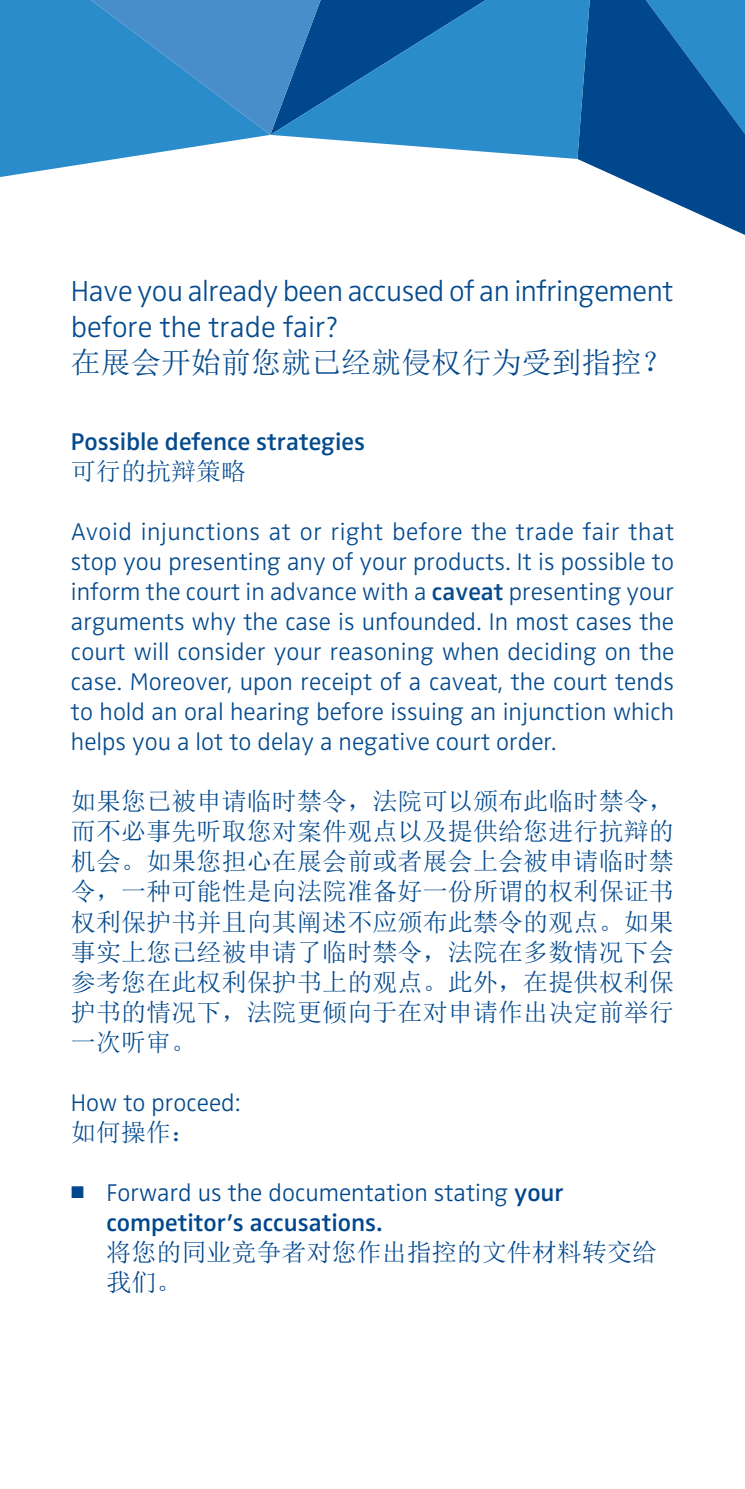
<style>
.page{position:relative;width:745px;height:1489px;background:#fff}
.page>*{position:absolute;margin:0;border:0;box-sizing:border-box;transform-origin:0 0}
.Überschrift_Flyer_BB{font:300 30px "Zwo OT";letter-spacing:-.015em;color:#044a8d}
.Überschrift_Flyer_BB-2{font:30px "Sim Sun";color:#044a8d}
.BBU_Fließtext_Blocks{font:300 25px/30px "Zwo OT";color:#044a8d;text-align:justify}
.BBU_Fließtext_Blocks-2{font:25px/30px "Sim Sun";letter-spacing:.005em;color:#044a8d;text-align:justify}
.t1{font:300 25px/30px "Zwo OT";color:#01478d}
.BBU_Fließtext_Blocks-3{font:600 25px "Zwo OT";color:#044a8d}
.Aufzählung{font:25px "Sim Sun";color:#044a8d}
.s1{font-weight:600}
.s2{font-size:17.5px}
.s3{font-family:"Sim Sun";font-weight:400}
</style>
<div class="page">
<svg style="left:577px;top:0;width:167px;height:235px;fill:#01478d"></svg>
<svg style="left:0;top:0;width:270px;height:177px;background:#4b9ad1"></svg>
<svg style="left:0;top:0;width:17px;height:24px"></svg>
<svg style="left:270px;top:0;width:321px;height:159px;background:#3284c0"></svg>
<p class="Überschrift_Flyer_BB" style="left:71px;top:273px;width:603px">Have you already been accused of an infringement</p>
<p class="Überschrift_Flyer_BB" style="left:71px;top:309px;width:269px">before the trade fair?</p>
<p class="Überschrift_Flyer_BB-2" style="left:71px;top:347px;width:601px">在展会开始前您就已经就侵权行为受到指控？</p>
<p class="BBU_Fließtext_Blocks-3" style="left:71px;top:427px;width:295px">Possible defence strategies</p>
<p class="Aufzählung" style="left:71px;top:459px;width:176px">可行的抗辩策略</p>
<p class="BBU_Fließtext_Blocks" style="left:71px;top:517px;width:604px">Avoid injunctions at or right before the trade fair that stop you presenting any of your products. It is possible to inform the court in advance with a <span class="s1">caveat</span> presenting your arguments why the case is unfounded. In most cases the court will consider your reasoning when deciding on the case. Moreover, upon receipt of a caveat, the court tends to hold an oral hearing before issuing an injunction which helps you a lot to delay a negative court order.</p>
<p class="BBU_Fließtext_Blocks-2" style="left:71px;top:786px;width:604px">如果您已被申请临时禁令，法院可以颁布此临时禁令，而不必事先听取您对案件观点以及提供给您进行抗辩的机会。如果您担心在展会前或者展会上会被申请临时禁令，一种可能性是向法院准备好一份所谓的权利保证书权利保护书并且向其阐述不应颁布此禁令的观点。如果事实上您已经被申请了临时禁令，法院在多数情况下会参考您在此权利保护书上的观点。此外，在提供权利保护书的情况下，法院更倾向于在对申请作出决定前举行一次听审。</p>
<p class="BBU_Fließtext_Blocks" style="left:71px;top:1087px;width:171px">How to proceed:</p>
<p class="BBU_Fließtext_Blocks-2" style="left:71px;top:1116px;width:126px">如何操作：</p>
<p class="t1" style="left:106px;top:1177px;width:552px;text-indent:-35px"><span class="s2">■</span> Forward us the documentation stating <span class="s1">your competitor’s accusations.<br></span><span class="s3">将您的同业竞争者对您作出指控的文件材料转交给我们。</span></p>
</div>
